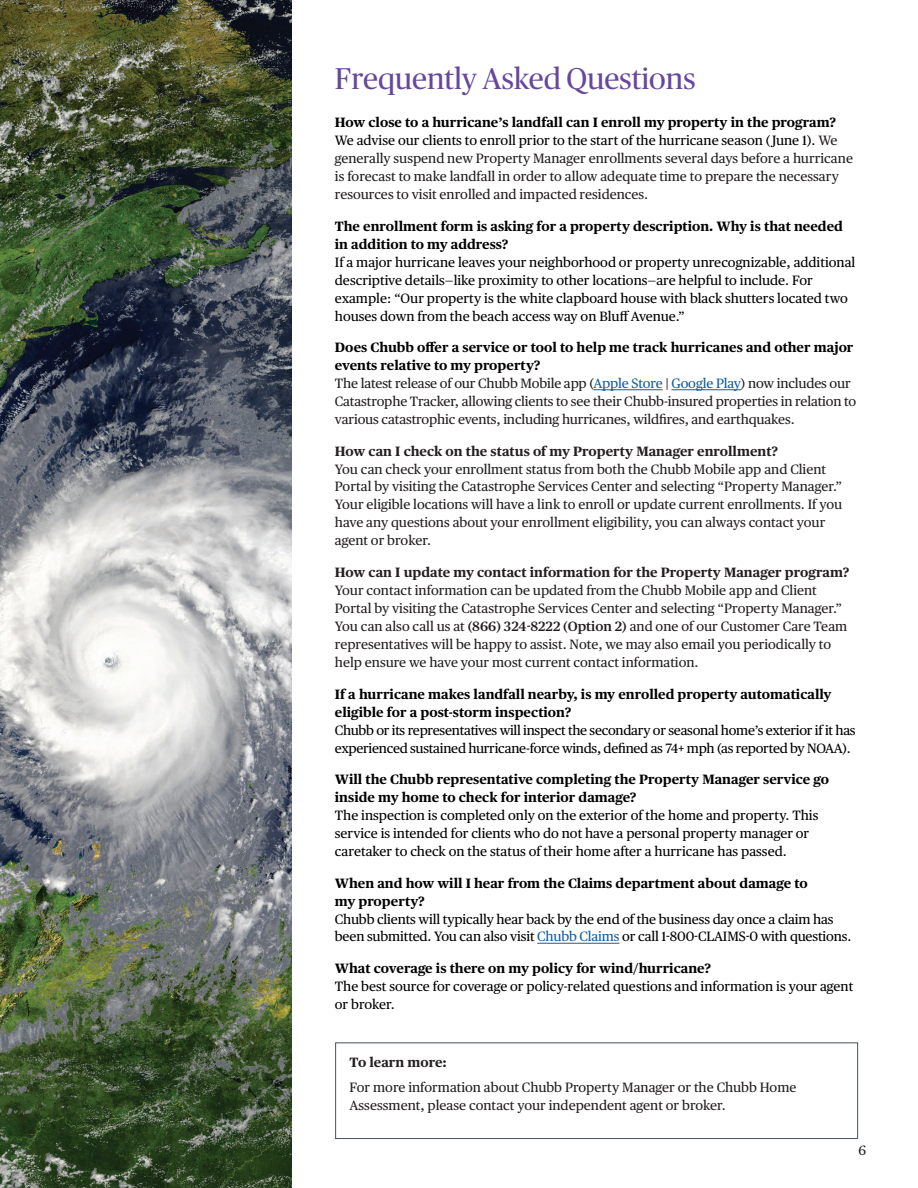
<style>
.page{position:relative;width:918px;height:1188px;background:#fff}
.page>*{position:absolute;margin:0;border:0;box-sizing:border-box;transform-origin:0 0}
.t1{font:30px "Chubb Publico";color:#67479c}
.t2{font:13.5px/18px "Chubb Publico Text";color:#231f20}
.t3{font:13.5px/18px "Chubb Publico Text";color:#000}
.t4{font:700 13.5px/18px "Chubb Publico Text";color:#000}
.t5{font:13.5px/18px "Chubb Publico Text";letter-spacing:-.02em;color:#000}
.t6{font:700 13.5px "Chubb Publico Text";color:#231f20}
.s1{font-weight:700;color:#000}
.s2{color:#000}
.s3{color:#175d9e}
.s4{font-weight:600}
</style>
<div class="page">
<hr style="left:594px;top:389px;width:69px;height:1px;background:#175d9e">
<hr style="left:671px;top:389px;width:70px;height:1px;background:#175d9e">
<hr style="left:537px;top:943px;width:83px;height:1px;background:#175d9e">
<div style="left:335px;top:1042px;width:523px;height:97px;border:1px solid #475259"></div>
<img style="left:0;top:0;width:291px;height:1188px">
<h1 class="t1" style="left:335px;top:57px;width:362px">Frequently Asked Questions</h1>
<p class="t2" style="left:335px;top:113px;width:520px"><span class="s1">How close to a hurricane’s landfall can I enroll my property in the program?<br></span><span class="s2">We advise our clients to enroll prior to the start of the hurricane season ( June 1).</span> We generally suspend new Property Manager enrollments several days before a hurricane is forecast to make landfall in order to allow adequate time to prepare the necessary resources to visit enrolled and impacted residences.</p>
<p class="t4" style="left:335px;top:216px;width:510px">The enrollment form is asking for a property description. Why is that needed in addition to my address?</p>
<p class="t3" style="left:335px;top:252px;width:522px">If a major hurricane leaves your neighborhood or property unrecognizable, additional descriptive details—like proximity to other locations—are helpful to include. For example: “Our property is the white clapboard house with black shutters located two houses down from the beach access way on Bluff Avenue.”</p>
<p class="t2" style="left:335px;top:338px;width:523px"><span class="s1">Does Chubb offer a service or tool to help me track hurricanes and other major events relative to my property?<br></span>The latest release of our Chubb Mobile app (<span class="s3">Apple Store</span> | <span class="s3">Google Play</span>) now includes our Catastrophe Tracker, allowing clients to see their Chubb-insured properties in relation to various catastrophic events, including hurricanes, wildfires, and earthquakes.</p>
<p class="t6" style="left:335px;top:440px;width:445px">How can I check on the status of my Property Manager enrollment?</p>
<p class="t2" style="left:335px;top:459px;width:509px">You can check your enrollment status from both the Chubb Mobile app and Client Portal by visiting the Catastrophe Services Center and selecting “Property Manager.” Your eligible locations will have a link to enroll or update current enrollments. If you have any questions about your enrollment eligibility, you can always contact your agent or broker.</p>
<p class="t6" style="left:335px;top:562px;width:516px">How can I update my contact information for the Property Manager program?</p>
<p class="t2" style="left:335px;top:581px;width:514px">Your contact information can be updated from the Chubb Mobile app and Client Portal by visiting the Catastrophe Services Center and selecting “Property Manager.” You can also call us at <span class="s4">(866) 324-8222 (Option 2)</span> and one of our Customer Care Team representatives will be happy to assist. Note, we may also email you periodically to help ensure we have your most current contact information.</p>
<p class="t4" style="left:335px;top:684px;width:498px">If a hurricane makes landfall nearby, is my enrolled property automatically eligible for a post-storm inspection?</p>
<p class="t5" style="left:335px;top:720px;width:522px">Chubb or its representatives will inspect the secondary or seasonal home’s exterior if it has experienced sustained hurricane-force winds, defined as 74+ mph (as reported by NOAA).</p>
<p class="t4" style="left:335px;top:769px;width:496px">Will the Chubb representative completing the Property Manager service go inside my home to check for interior damage?</p>
<p class="t3" style="left:335px;top:805px;width:485px">The inspection is completed only on the exterior of the home and property. This service is intended for clients who do not have a personal property manager or caretaker to check on the status of their home after a hurricane has passed.</p>
<p class="t4" style="left:335px;top:873px;width:474px">When and how will I hear from the Claims department about damage to my property?</p>
<p class="t3" style="left:335px;top:909px;width:518px">Chubb clients will typically hear back by the end of the business day once a claim has been submitted. You can also visit <span class="s3">Chubb Claims</span> or call 1-800-CLAIMS-0 with questions.</p>
<p class="t4" style="left:335px;top:958px;width:378px">What coverage is there on my policy for wind/hurricane?</p>
<p class="t3" style="left:335px;top:976px;width:520px">The best source for coverage or policy-related questions and information is your agent or broker.</p>
<p class="t6" style="left:349px;top:1052px;width:99px">To learn more:</p>
<p class="t2" style="left:349px;top:1077px;width:449px">For more information about Chubb Property Manager or the Chubb Home<br>Assessment, please contact your independent agent or broker.</p>
<p class="t2" style="left:859px;top:1141px;width:9px">6</p>
</div>
